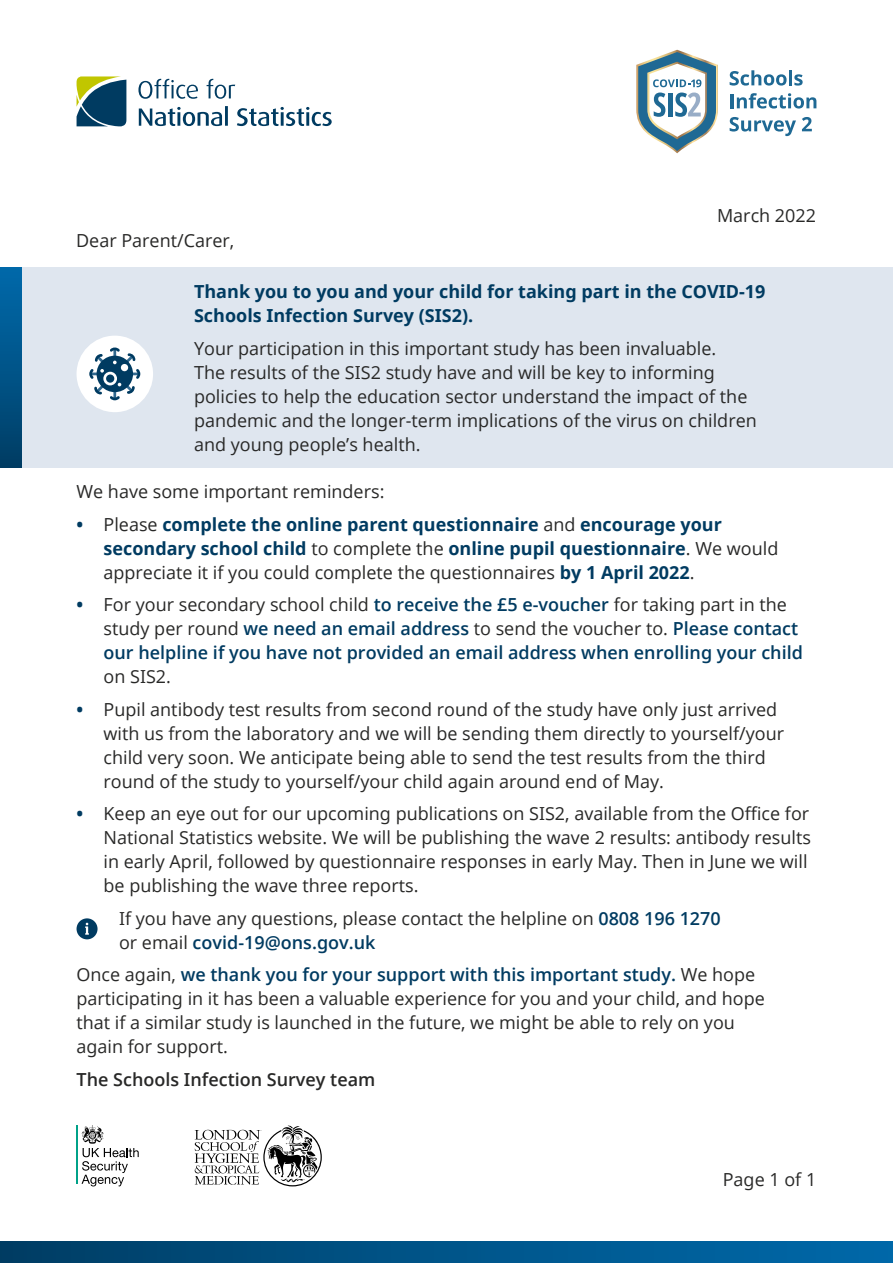
<style>
.page{position:relative;width:893px;height:1263px;background:#fff}
.page>*{position:absolute;margin:0;border:0;box-sizing:border-box;transform-origin:0 0}
.Body{font:18px/24px "Open Sans";color:#282827}
.Body-2{font:700 18px/24px "Open Sans";color:#003b61}
.t1{font:600 18px/24px "Open Sans";color:#003b61}
.Dear{font:600 18px "Open Sans";color:#282827}
.Date{font:18px "Open Sans";color:#282827}
.Dear-2{font:18px "Open Sans";color:#282827}
.s1{font-weight:400;color:#282827}
.s2{font-weight:700}
.s3{font-weight:700;color:#003b61}
.s4{font-weight:600;color:#003b61}
</style>
<div class="page">
<div style="left:0;top:267px;width:893px;height:201px;background:#dfe6ef"></div>
<svg style="left:195px;top:1125px;width:127px;height:61px"></svg>
<div style="left:0;top:1242px;width:893px;height:21px;background:linear-gradient(to right,#003e65,#0069ab)"></div>
<svg style="left:138px;top:79px;width:60px;height:20px"></svg>
<svg style="left:207px;top:79px;width:28px;height:20px"></svg>
<svg style="left:139px;top:106px;width:89px;height:20px"></svg>
<svg style="left:237px;top:107px;width:95px;height:19px"></svg>
<svg style="left:77px;top:76px;width:49px;height:51px;background:#436d69"></svg>
<svg style="left:730px;top:70px;width:57px;height:16px"></svg>
<hr style="left:789px;top:70px;width:3px;height:15px;background:#1f6994">
<svg style="left:794px;top:74px;width:9px;height:12px"></svg>
<hr style="left:730px;top:94px;width:3px;height:14px;background:#1f6994">
<svg style="left:737px;top:93px;width:79px;height:16px"></svg>
<svg style="left:730px;top:117px;width:66px;height:19px"></svg>
<svg style="left:802px;top:117px;width:10px;height:14px"></svg>
<svg style="left:636px;top:50px;width:82px;height:103px"></svg>
<hr style="left:76px;top:1125px;width:1px;height:59px;background:#00a188">
<svg style="left:82px;top:1125px;width:57px;height:61px"></svg>
<div style="left:0;top:267px;width:21px;height:201px;background:linear-gradient(to bottom,#006aac,#003e65)"></div>
<div style="left:77px;top:336px;width:76px;height:76px;background:#fff;border-radius:50%"></div>
<svg style="left:89px;top:347px;width:51px;height:53px"></svg>
<svg style="left:77px;top:918px;width:21px;height:21px"></svg>
<p class="Date" style="left:76px;top:228px;width:160px">Dear Parent/Carer,</p>
<p class="Date" style="left:717px;top:203px;width:101px">March 2022</p>
<p class="Body-2" style="left:194px;top:279px;width:573px">Thank you to you and your child for taking part in the COVID-19<br>Schools Infection Survey (SIS2).</p>
<p class="Body" style="left:194px;top:336px;width:564px">Your participation in this important study has been invaluable.<br>The results of the SIS2 study have and will be key to informing policies to help the education sector understand the impact of the pandemic and the longer-term implications of the virus on children and young people’s health.</p>
<p class="Body" style="left:77px;top:479px;width:309px">We have some important reminders:</p>
<p class="Body-2" style="left:104px;top:512px;width:676px;text-indent:-27px">• <span class="s1">Please</span> complete the online parent questionnaire <span class="s1">and</span> encourage your secondary school child <span class="s1">to complete the</span> online pupil questionnaire<span class="s1">. We would appreciate it if you could complete the questionnaires</span> by 1 April 2022<span class="s1">.</span></p>
<p class="t1" style="left:104px;top:592px;width:701px;text-indent:-27px"><span class="s2">•</span> <span class="s1">For your secondary school child</span> to receive the £5 e-voucher <span class="s1">for taking part in the study per round</span> we need an email address <span class="s1">to send the voucher to.</span> Please contact our helpline if you have not provided an email address when enrolling your child <span class="s1">on SIS2.</span></p>
<p class="Body" style="left:104px;top:697px;width:682px;text-indent:-27px"><span class="s3">•</span> Pupil antibody test results from second round of the study have only just arrived with us from the laboratory and we will be sending them directly to yourself/your child very soon. We anticipate being able to send the test results from the third round of the study to yourself/your child again around end of May.</p>
<p class="Body" style="left:104px;top:801px;width:709px;text-indent:-27px"><span class="s3">•</span> Keep an eye out for our upcoming publications on SIS2, available from the Office for National Statistics website. We will be publishing the wave 2 results: antibody results in early April, followed by questionnaire responses in early May. Then in June we will be publishing the wave three reports.</p>
<p class="Body" style="left:119px;top:906px;width:603px">If you have any questions, please contact the helpline on <span class="s4">0808 196 1270 </span>or email <span class="s4">covid-19@ons.gov.uk</span></p>
<p class="Body" style="left:77px;top:962px;width:690px">Once again, <span class="s4">we thank you for your support with this important study.</span> We hope participating in it has been a valuable experience for you and your child, and hope that if a similar study is launched in the future, we might be able to rely on you again for support.</p>
<p class="Dear" style="left:77px;top:1067px;width:300px">The Schools Infection Survey team</p>
<p class="Dear-2" style="left:723px;top:1167px;width:95px">Page 1 of 1</p>
</div>
